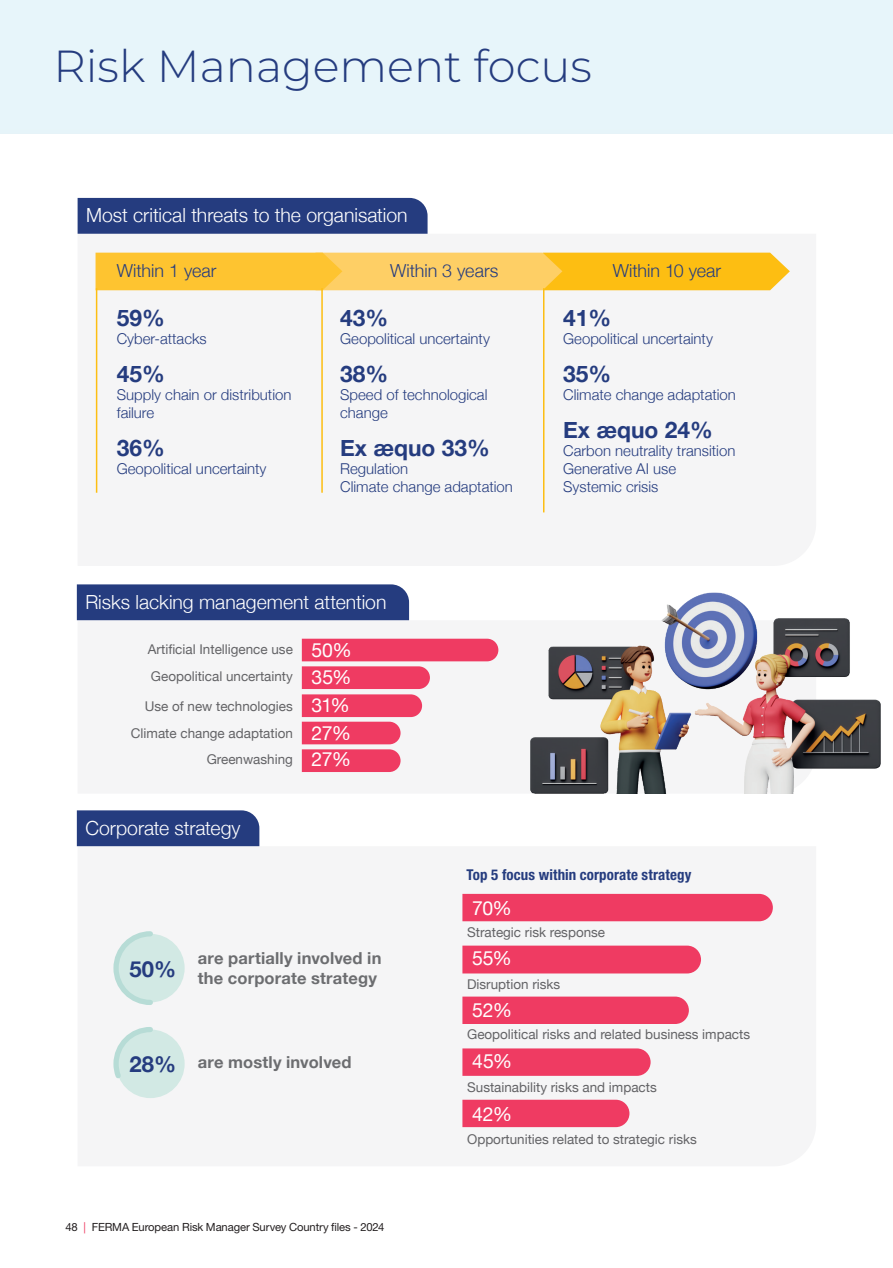
<style>
.page{position:relative;width:893px;height:1268px;background:#fff}
.page>*{position:absolute;margin:0;border:0;box-sizing:border-box;transform-origin:0 0}
.t1{font:300 44.85px "Montserrat";color:#253c7f}
.t2{font:700 22.8px "Helvetica Neue";color:#253c7f}
.t3{font:700 22.05px "Helvetica Neue";color:#253c7f}
.t4{font:300 19.5px "Helvetica Neue";color:#fff}
.t5{font:19.5px/27.5px "Helvetica Neue";letter-spacing:-.02em;color:#fff;text-align:justify}
.t6{font:300 18px "Helvetica Neue";color:#253c7f}
.t7{font:700 16.5px/19.8px "Helvetica Neue";letter-spacing:.01em;color:#6c6d70}
.t8{font:300 15px/18px "Helvetica Neue";color:#253c7f}
.t9{font:700 condensed 15px "Helvetica Neue LT Std";letter-spacing:.005em;color:#253c7f}
.t10{font:13.5px/26.4px "Helvetica Neue";color:#636366;text-align:right}
.t11{font:11.25px "Helvetica Neue LT Std";letter-spacing:-.01em;color:#231f20}
.s1{font-size:19.5px;color:#fff}
.s2{color:#ef3b62}
</style>
<div class="page">
<div style="left:0;top:0;width:893px;height:135px;background:#e7f5fa"></div>
<div style="left:95px;top:252px;width:676px;height:261px;background:#f5f5f6"></div>
<svg style="left:96px;top:252px;width:694px;height:38px;background:#fdc63c"></svg>
<hr style="left:96px;top:288px;width:1px;height:204px;background:#fdbe12">
<hr style="left:321px;top:288px;width:2px;height:204px;background:#fdbe12">
<hr style="left:543px;top:288px;width:1px;height:224px;background:#fdbe12">
<div style="left:78px;top:198px;width:350px;height:36px;background:#253c7f"></div>
<div style="left:78px;top:620px;width:421px;height:153px;background:#f5f5f6"></div>
<div style="left:77px;top:584px;width:332px;height:36px;background:#253c7f"></div>
<svg style="left:302px;top:638px;width:196px;height:133px"></svg>
<img style="left:530px;top:592px;width:350px;height:201px">
<div style="left:78px;top:846px;width:684px;height:282px;background:#f5f5f6"></div>
<div style="left:77px;top:810px;width:182px;height:36px;background:#253c7f"></div>
<div style="left:116px;top:933px;width:69px;height:69px;background:#d2e9e4;border-radius:50%"></div>
<div style="left:116px;top:1029px;width:69px;height:68px;background:#d2e9e4;border-radius:50%"></div>
<div style="left:462px;top:1099px;width:167px;height:27px;background:#ef3b62"></div>
<div style="left:462px;top:1048px;width:189px;height:27px;background:#ef3b62"></div>
<div style="left:462px;top:996px;width:227px;height:27px;background:#ef3b62"></div>
<div style="left:462px;top:945px;width:239px;height:28px;background:#ef3b62"></div>
<div style="left:462px;top:893px;width:311px;height:28px;background:#ef3b62"></div>
<svg style="left:111px;top:928px;width:45px;height:79px"></svg>
<svg style="left:111px;top:1024px;width:45px;height:58px"></svg>
<h1 class="t1" style="left:54px;top:36px;width:540px">Risk Management focus</h1>
<h3 class="t4" style="left:86px;top:199px;width:323px">Most critical threats to the organisation</h3>
<p class="t6" style="left:117px;top:256px;width:101px">Within 1 year</p>
<p class="t6" style="left:390px;top:256px;width:110px">Within 3 years</p>
<p class="t6" style="left:613px;top:256px;width:110px">Within 10 year</p>
<h2 class="t2" style="left:117px;top:300px;width:50px">59%</h2>
<p class="t8" style="left:117px;top:329px;width:91px">Cyber-attacks</p>
<h2 class="t2" style="left:117px;top:356px;width:50px">45%</h2>
<p class="t8" style="left:117px;top:385px;width:176px">Supply chain or distribution failure</p>
<h2 class="t2" style="left:117px;top:430px;width:50px">36%</h2>
<p class="t8" style="left:117px;top:459px;width:151px">Geopolitical uncertainty</p>
<h2 class="t2" style="left:340px;top:300px;width:50px">43%</h2>
<p class="t8" style="left:340px;top:329px;width:151px">Geopolitical uncertainty</p>
<h2 class="t2" style="left:340px;top:356px;width:50px">38%</h2>
<p class="t8" style="left:340px;top:385px;width:149px">Speed of technological change</p>
<h2 class="t2" style="left:340px;top:430px;width:151px">Ex æquo 33%</h2>
<p class="t8" style="left:340px;top:459px;width:174px">Regulation<br>Climate change adaptation</p>
<h2 class="t2" style="left:563px;top:300px;width:50px">41%</h2>
<p class="t8" style="left:563px;top:329px;width:151px">Geopolitical uncertainty</p>
<h2 class="t2" style="left:563px;top:356px;width:50px">35%</h2>
<p class="t8" style="left:563px;top:385px;width:174px">Climate change adaptation</p>
<h2 class="t2" style="left:563px;top:412px;width:151px">Ex æquo 24%</h2>
<p class="t8" style="left:563px;top:441px;width:174px">Carbon neutrality transition<br>Generative AI use<br>Systemic crisis</p>
<h3 class="t4" style="left:85px;top:586px;width:303px">Risks lacking management attention</h3>
<p class="t10" style="left:148px;top:636px;width:205px">Artificial Intelligence use <span class="s1">50%</span></p>
<p class="t10" style="left:151px;top:664px;width:143px">Geopolitical uncertainty</p>
<p class="t10" style="left:131px;top:694px;width:163px">Use of new technologies<br>Climate change adaptation<br>Greenwashing</p>
<h3 class="t5" style="left:312px;top:664px;width:41px">35% 31% 27% 27%</h3>
<h3 class="t4" style="left:85px;top:811px;width:157px">Corporate strategy</h3>
<h3 class="t3" style="left:130px;top:951px;width:48px">50%</h3>
<p class="t7" style="left:198px;top:948px;width:185px">are partially involved in the corporate strategy</p>
<h3 class="t3" style="left:130px;top:1046px;width:48px">28%</h3>
<p class="t7" style="left:198px;top:1052px;width:155px">are mostly involved</p>
<p class="t11" style="left:66px;top:1220px;width:321px">48 <span class="s2">|</span> FERMA European Risk Manager Survey Country files - 2024</p>
<p class="t9" style="left:467px;top:865px;width:226px">Top 5 focus within corporate strategy</p>
<h3 class="t5" style="left:472px;top:895px;width:41px">70%</h3>
<p class="t10" style="left:467px;top:919px;width:139px">Strategic risk response</p>
<h3 class="t5" style="left:472px;top:945px;width:41px">55%</h3>
<p class="t10" style="left:467px;top:971px;width:95px">Disruption risks</p>
<h3 class="t5" style="left:472px;top:997px;width:41px">52%</h3>
<p class="t10" style="left:467px;top:1021px;width:284px">Geopolitical risks and related business impacts</p>
<h3 class="t5" style="left:472px;top:1048px;width:41px">45%</h3>
<p class="t10" style="left:467px;top:1074px;width:191px">Sustainability risks and impacts</p>
<h3 class="t5" style="left:472px;top:1100px;width:41px">42%</h3>
<p class="t10" style="left:467px;top:1126px;width:231px">Opportunities related to strategic risks</p>
</div>
